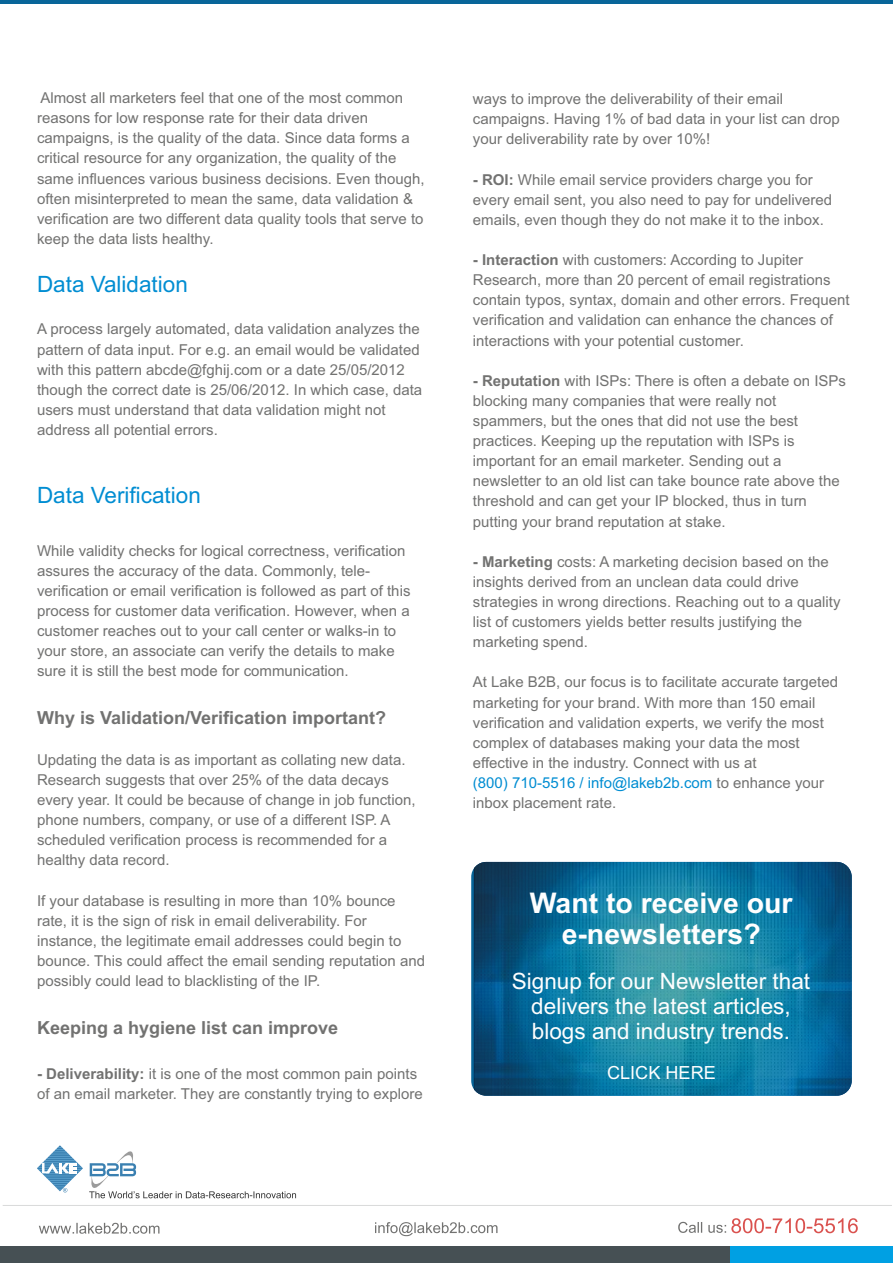
<style>
.page{position:relative;width:893px;height:1263px;background:#fff}
.page>*{position:absolute;margin:0;border:0;box-sizing:border-box;transform-origin:0 0}
.t1{font:700 28.35px/31.8px "Arial";color:#fefefe;text-align:center}
.t2{font:22.5px/25.2px "Arial";color:#fefefe;text-align:center}
.t3{font:22.5px "Arial";color:#008dd2}
.t4{font:18.15px "Arial";color:#fefefe}
.t5{font:700 18px "Arial";color:#727271}
.t6{font:15px/20.1px "Arial";color:#727271}
.s1{font-weight:700}
.s2{color:#008dd2}
</style>
<div class="page">
<hr style="left:0;top:0;width:893px;height:4px;background:#086599">
<div style="left:730px;top:1246px;width:163px;height:16px;background:#00a0e3"></div>
<svg style="left:39px;top:1223px;width:120px;height:11px"></svg>
<svg style="left:375px;top:1222px;width:122px;height:14px"></svg>
<svg style="left:678px;top:1218px;width:180px;height:15px"></svg>
<hr style="left:3px;top:1205px;width:889px;height:1px;background:#d9dada">
<svg style="left:37px;top:1145px;width:46px;height:47px"></svg>
<svg style="left:89px;top:1151px;width:207px;height:47px"></svg>
<svg style="left:473px;top:862px;width:379px;height:234px;background:#127599"></svg>
<div style="left:0;top:1246px;width:730px;height:16px;background:#465054"></div>
<p class="t6" style="left:37px;top:89px;width:389px">Almost all marketers feel that one of the most common reasons for low response rate for their data driven campaigns, is the quality of the data. Since data forms a critical resource for any organization, the quality of the same influences various business decisions. Even though, often misinterpreted to mean the same, data validation &amp; verification are two different data quality tools that serve to keep the data lists healthy.</p>
<h2 class="t3" style="left:37px;top:276px;width:152px">Data Validation</h2>
<p class="t6" style="left:37px;top:320px;width:387px">A process largely automated, data validation analyzes the pattern of data input. For e.g. an email would be validated with this pattern abcde@fghij.com or a date 25/05/2012 though the correct date is 25/06/2012. In which case, data users must understand that data validation might not address all potential errors.</p>
<h2 class="t3" style="left:37px;top:487px;width:165px">Data Verification</h2>
<p class="t6" style="left:37px;top:542px;width:375px">While validity checks for logical correctness, verification assures the accuracy of the data. Commonly, tele&shy;verification or email verification is followed as part of this process for customer data verification. However, when a customer reaches out to your call center or walks-in to your store, an associate can verify the details to make sure it is still the best mode for communication.</p>
<p class="t5" style="left:37px;top:711px;width:351px">Why is Validation/Verification important?</p>
<p class="t6" style="left:37px;top:751px;width:380px">Updating the data is as important as collating new data.<br>Research suggests that over 25% of the data decays every year. It could be because of change in job function, phone numbers, company, or use of a different ISP. A scheduled verification process is recommended for a healthy data record.</p>
<p class="t6" style="left:37px;top:891px;width:390px">If your database is resulting in more than 10% bounce rate, it is the sign of risk in email deliverability. For instance, the legitimate email addresses could begin to bounce. This could affect the email sending reputation and possibly could lead to blacklisting of the IP.</p>
<p class="t5" style="left:37px;top:1020px;width:303px">Keeping a hygiene list can improve</p>
<p class="t6" style="left:37px;top:1064px;width:387px"><span class="s1">- Deliverability:</span> it is one of the most common pain points of an email marketer. They are constantly trying to explore</p>
<p class="t6" style="left:473px;top:90px;width:368px">ways to improve the deliverability of their email campaigns. Having 1% of bad data in your list can drop your deliverability rate by over 10%!</p>
<p class="t6" style="left:473px;top:171px;width:361px"><span class="s1">- ROI:</span> While email service providers charge you for every email sent, you also need to pay for undelivered emails, even though they do not make it to the inbox.</p>
<p class="t6" style="left:473px;top:251px;width:378px"><span class="s1">- Interaction</span> with customers: According to Jupiter Research, more than 20 percent of email registrations contain typos, syntax, domain and other errors. Frequent verification and validation can enhance the chances of interactions with your potential customer.</p>
<p class="t6" style="left:473px;top:372px;width:375px"><span class="s1">- Reputation</span> with ISPs: There is often a debate on ISPs blocking many companies that were really not spammers, but the ones that did not use the best practices. Keeping up the reputation with ISPs is important for an email marketer. Sending out a newsletter to an old list can take bounce rate above the threshold and can get your IP blocked, thus in turn putting your brand reputation at stake.</p>
<p class="t6" style="left:473px;top:553px;width:369px"><span class="s1">- Marketing</span> costs: A marketing decision based on the insights derived from an unclean data could drive strategies in wrong directions. Reaching out to a quality list of customers yields better results justifying the marketing spend.</p>
<p class="t6" style="left:473px;top:673px;width:367px">At Lake B2B, our focus is to facilitate accurate targeted marketing for your brand. With more than 150 email verification and validation experts, we verify the most complex of databases making your data the most effective in the industry. Connect with us at<br><span class="s2">(800) 710-5516 / info@lakeb2b.com</span> to enhance your inbox placement rate.</p>
<h1 class="t1" style="left:530px;top:889px;width:264px">Want to receive our e-newsletters?</h1>
<h2 class="t2" style="left:512px;top:970px;width:300px">Signup for our Newsletter that delivers the latest articles, blogs and industry trends.</h2>
<p class="t4" style="left:607px;top:1066px;width:110px">CLICK HERE</p>
</div>
